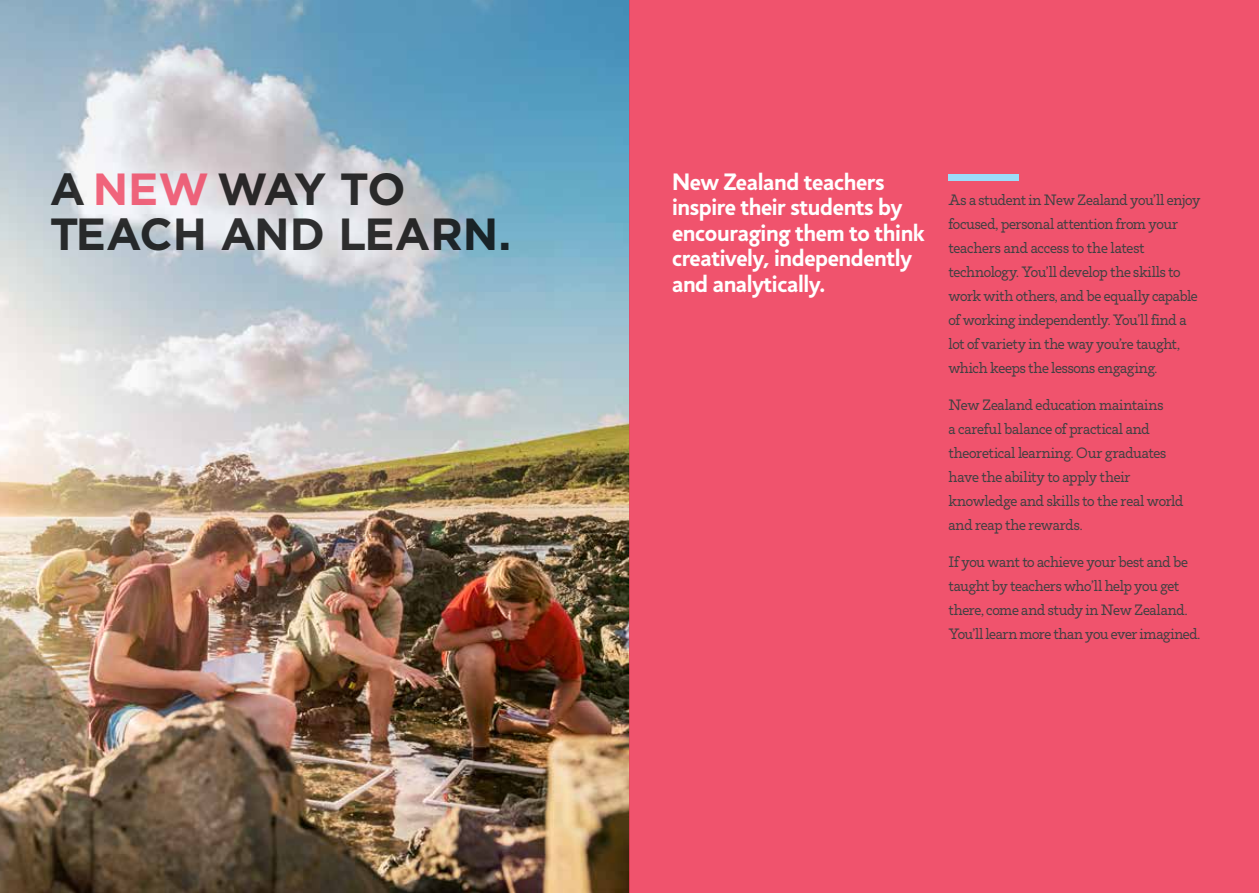
<style>
.page{position:relative;width:1259px;height:893px;background:#fff}
.page>*{position:absolute;margin:0;border:0;box-sizing:border-box;transform-origin:0 0}
.t1{font:700 45px/45px "Gotham";color:#000}
.t2{font:700 24px/25.5px "Jigsaw";letter-spacing:-.015em;color:#fff}
.t3{font:15px/24px "Veritas Slab";letter-spacing:-.02em;color:#414042}
.s1{color:#ef405d}
</style>
<div class="page">
<img style="left:0;top:0;width:629px;height:893px">
<div style="left:629px;top:0;width:630px;height:893px;background:#f0536d"></div>
<div style="left:948px;top:174px;width:71px;height:7px;background:#9ddcf9"></div>
<h1 class="t1" style="left:49px;top:167px;width:464px">A <span class="s1">NEW</span> WAY TO<br>TEACH AND LEARN.</h1>
<h2 class="t2" style="left:672px;top:169px;width:254px">New Zealand teachers inspire their students by encouraging them to think creatively, independently and analytically.</h2>
<p class="t3" style="left:948px;top:188px;width:253px">As a student in New Zealand you’ll enjoy focused, personal attention from your teachers and access to the latest technology. You’ll develop the skills to work with others, and be equally capable of working independently. You’ll find a lot of variety in the way you’re taught, which keeps the lessons engaging.</p>
<p class="t3" style="left:948px;top:393px;width:237px">New Zealand education maintains<br>a careful balance of practical and theoretical learning. Our graduates have the ability to apply their knowledge and skills to the real world and reap the rewards.</p>
<p class="t3" style="left:948px;top:550px;width:253px">If you want to achieve your best and be taught by teachers who’ll help you get there, come and study in New Zealand.<br>You’ll learn more than you ever imagined.</p>
</div>
